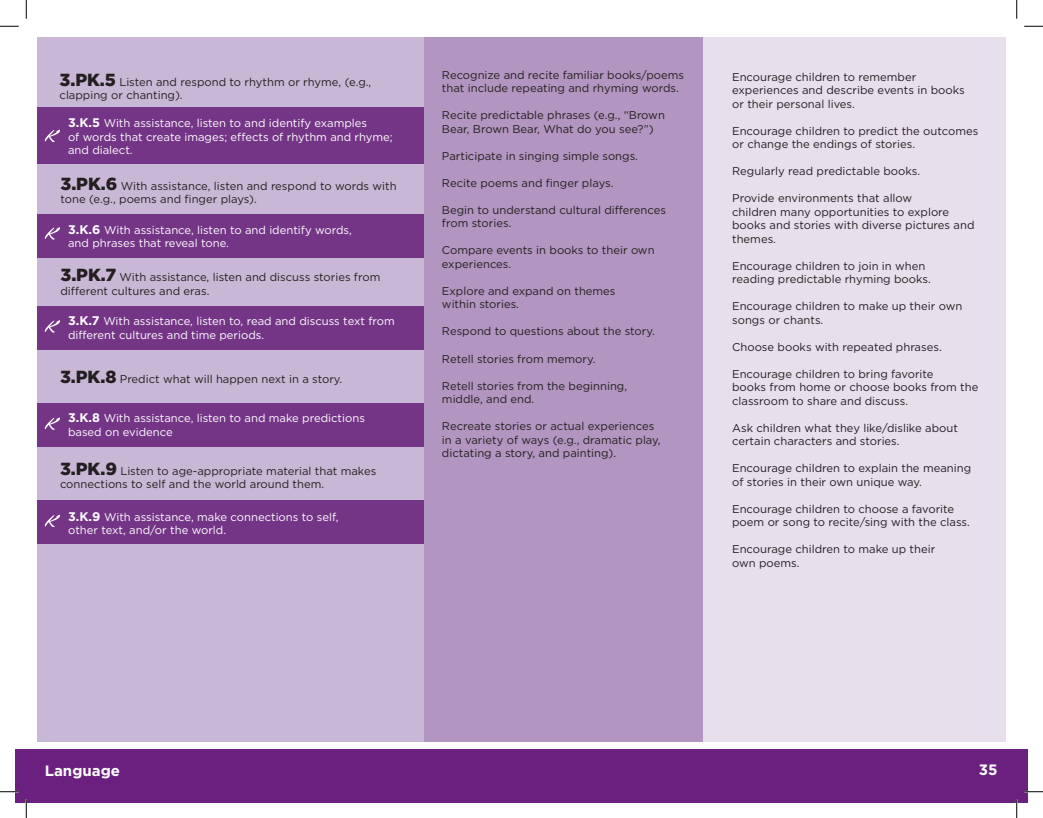
<style>
.page{position:relative;width:1043px;height:818px;background:#fff}
.page>*{position:absolute;margin:0;border:0;box-sizing:border-box;transform-origin:0 0}
.t1{font:700 15px "Gotham HTF";color:#fff}
.t2{font:11.25px/13.5px "Gotham HTF";color:#231f20}
.t3{font:11.25px/13.5px "Gotham HTF";color:#fff}
.s1{font-weight:900;font-size:17.5px}
.s2{font-weight:700;font-size:12.5px}
</style>
<div class="page">
<div style="left:15px;top:749px;width:1013px;height:53px;background:#6b1f7e"></div>
<div style="left:38px;top:38px;width:393px;height:704px;background:#c9b8d5"></div>
<div style="left:424px;top:38px;width:280px;height:704px;background:#b295c0"></div>
<div style="left:703px;top:38px;width:302px;height:704px;background:#e8dfec"></div>
<div style="left:38px;top:108px;width:386px;height:56px;background:#743587"></div>
<div style="left:38px;top:214px;width:386px;height:44px;background:#743587"></div>
<div style="left:38px;top:306px;width:386px;height:44px;background:#743587"></div>
<div style="left:38px;top:403px;width:386px;height:44px;background:#743587"></div>
<div style="left:38px;top:500px;width:386px;height:44px;background:#743587"></div>
<svg style="left:45px;top:129px;width:15px;height:13px"></svg>
<svg style="left:45px;top:227px;width:15px;height:12px"></svg>
<svg style="left:45px;top:320px;width:15px;height:12px"></svg>
<svg style="left:45px;top:417px;width:15px;height:13px"></svg>
<svg style="left:45px;top:514px;width:15px;height:13px"></svg>
<svg style="left:0;top:25px;width:19px;height:2px"></svg>
<svg style="left:1024px;top:25px;width:18px;height:2px"></svg>
<svg style="left:0;top:790px;width:19px;height:2px"></svg>
<svg style="left:1024px;top:790px;width:18px;height:2px"></svg>
<svg style="left:25px;top:0;width:2px;height:19px"></svg>
<svg style="left:25px;top:799px;width:2px;height:19px"></svg>
<svg style="left:1016px;top:0;width:1px;height:19px"></svg>
<svg style="left:1015px;top:799px;width:2px;height:19px"></svg>
<p class="t2" style="left:60px;top:75px;width:313px"><span class="s1">3.PK.5</span> Listen and respond to rhythm or rhyme, (e.g., clapping or chanting).</p>
<p class="t3" style="left:68px;top:116px;width:326px"><span class="s2">3.K.5</span> With assistance, listen to and identify examples<br>of words that create images; effects of rhythm and rhyme; and dialect.</p>
<p class="t2" style="left:60px;top:179px;width:338px"><span class="s1">3.PK.6</span> With assistance, listen and respond to words with tone (e.g., poems and finger plays).</p>
<p class="t3" style="left:68px;top:223px;width:285px"><span class="s2">3.K.6</span> With assistance, listen to and identify words, and phrases that reveal tone.</p>
<p class="t2" style="left:60px;top:270px;width:321px"><span class="s1">3.PK.7</span> With assistance, listen and discuss stories from different cultures and eras.</p>
<p class="t3" style="left:68px;top:314px;width:328px"><span class="s2">3.K.7</span> With assistance, listen to, read and discuss text from different cultures and time periods.</p>
<p class="t2" style="left:60px;top:372px;width:284px"><span class="s1">3.PK.8</span> Predict what will happen next in a story.</p>
<p class="t3" style="left:68px;top:411px;width:298px"><span class="s2">3.K.8</span> With assistance, listen to and make predictions based on evidence</p>
<p class="t2" style="left:60px;top:463px;width:318px"><span class="s1">3.PK.9</span> Listen to age-appropriate material that makes connections to self and the world around them.</p>
<p class="t3" style="left:68px;top:511px;width:272px;line-height:12.5px"><span class="s2">3.K.9</span> With assistance, make connections to self, other text, and/or the world.</p>
<p class="t2" style="left:442px;top:68px;width:244px">Recognize and recite familiar books/poems that include repeating and rhyming words.</p>
<p class="t2" style="left:442px;top:108px;width:224px">Recite predictable phrases (e.g., “Brown<br>Bear, Brown Bear, What do you see?”)</p>
<p class="t2" style="left:442px;top:149px;width:198px">Participate in singing simple songs.</p>
<p class="t2" style="left:442px;top:176px;width:173px">Recite poems and finger plays.</p>
<p class="t2" style="left:442px;top:203px;width:225px">Begin to understand cultural differences from stories.</p>
<p class="t2" style="left:442px;top:243px;width:214px">Compare events in books to their own experiences.</p>
<p class="t2" style="left:442px;top:284px;width:175px">Explore and expand on themes within stories.</p>
<p class="t2" style="left:442px;top:324px;width:214px">Respond to questions about the story.</p>
<p class="t2" style="left:442px;top:351px;width:155px">Retell stories from memory.</p>
<p class="t2" style="left:442px;top:378px;width:187px">Retell stories from the beginning, middle, and end.</p>
<p class="t2" style="left:442px;top:419px;width:220px">Recreate stories or actual experiences in a variety of ways (e.g., dramatic play, dictating a story, and painting).</p>
<p class="t2" style="left:732px;top:70px;width:234px">Encourage children to remember experiences and describe events in books or their personal lives.</p>
<p class="t2" style="left:732px;top:124px;width:248px">Encourage children to predict the outcomes or change the endings of stories.</p>
<p class="t2" style="left:732px;top:164px;width:189px">Regularly read predictable books.</p>
<p class="t2" style="left:732px;top:191px;width:244px">Provide environments that allow<br>children many opportunities to explore books and stories with diverse pictures and themes.</p>
<p class="t2" style="left:732px;top:259px;width:200px">Encourage children to join in when reading predictable rhyming books.</p>
<p class="t2" style="left:732px;top:299px;width:232px">Encourage children to make up their own songs or chants.</p>
<p class="t2" style="left:732px;top:340px;width:211px">Choose books with repeated phrases.</p>
<p class="t2" style="left:732px;top:367px;width:248px">Encourage children to bring favorite<br>books from home or choose books from the classroom to share and discuss.</p>
<p class="t2" style="left:732px;top:421px;width:227px">Ask children what they like/dislike about certain characters and stories.</p>
<p class="t2" style="left:732px;top:461px;width:240px">Encourage children to explain the meaning of stories in their own unique way.</p>
<p class="t2" style="left:732px;top:502px;width:239px">Encourage children to choose a favorite poem or song to recite/sing with the class.</p>
<p class="t2" style="left:732px;top:542px;width:205px">Encourage children to make up their own poems.</p>
<h1 class="t1" style="left:45px;top:762px;width:77px">Language</h1>
<h1 class="t1" style="left:978px;top:761px;width:20px">35</h1>
</div>
